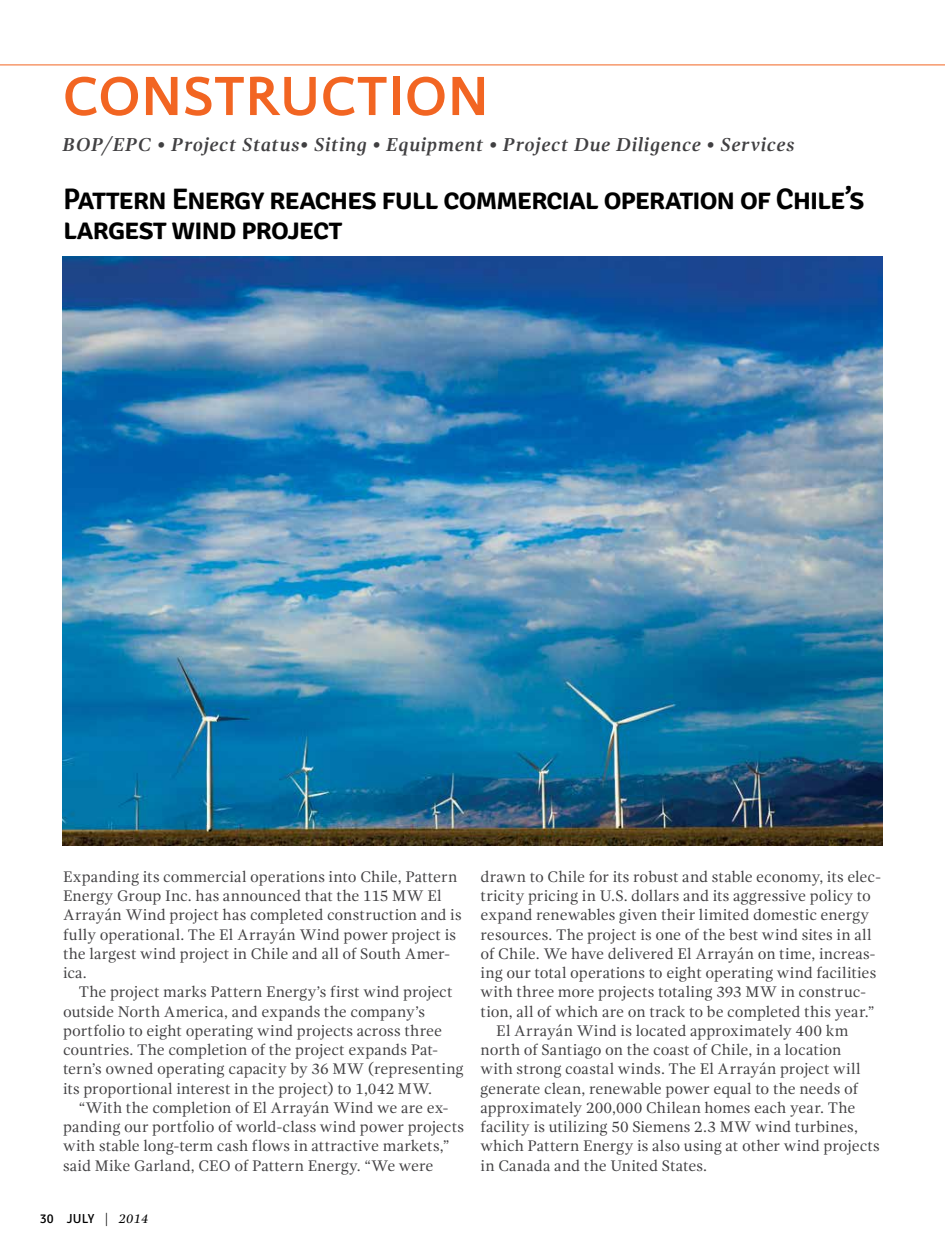
<style>
.page{position:relative;width:945px;height:1260px;background:#fff}
.page>*{position:absolute;margin:0;border:0;box-sizing:border-box;transform-origin:0 0}
.t1{font:700 57.75px "Quattrocento Sans";color:#f26522}
.t2{font:600 29.75px/29.8px "Signika";letter-spacing:-.04em;color:#000}
.t3{font:italic 700 19.25px "Gandhi Serif";letter-spacing:.03em;color:#414042}
.t4{font:15.75px/19.2px "Gandhi Serif";color:#414042}
.t5{font:13.12px "Signika";letter-spacing:.02em;color:#000}
.s1{font-family:"Gandhi Serif";font-style:italic}
</style>
<div class="page">
<hr style="left:0;top:64px;width:945px;height:1px;background:#f26522">
<img style="left:63px;top:257px;width:819px;height:588px">
<h1 class="t1" style="left:63px;top:66px;width:428px">CONSTRUCTION</h1>
<p class="t3" style="left:63px;top:133px;width:734px">BOP/EPC • Project Status• Siting • Equipment • Project Due Diligence • Services</p>
<h2 class="t2" style="left:63px;top:185px;width:803px">Pattern Energy reaches full commercial operation of Chile’s largest wind project</h2>
<p class="t4" style="left:63px;top:867px;width:400px">Expanding its commercial operations into Chile, Pattern Energy Group Inc. has announced that the 115 MW El Arrayán Wind project has completed construction and is fully operational. The El Arrayán Wind power project is the largest wind project in Chile and all of South Amer&shy;ica.</p>
<p class="t4" style="left:63px;top:983px;width:402px;text-indent:16px">The project marks Pattern Energy’s first wind project outside North America, and expands the company’s portfolio to eight operating wind projects across three countries. The completion of the project expands Pat&shy;tern’s owned operating capacity by 36 MW (representing its proportional interest in the project) to 1,042 MW.</p>
<p class="t4" style="left:63px;top:1098px;width:403px;text-indent:16px">“With the completion of El Arrayán Wind we are ex&shy;panding our portfolio of world-class wind power projects with stable long-term cash flows in attractive markets,” said Mike Garland, CEO of Pattern Energy. “We were</p>
<p class="t5" style="left:40px;top:1211px;width:110px">30 JULY <span class="s1">| 2014</span></p>
<p class="t4" style="left:481px;top:867px;width:402px">drawn to Chile for its robust and stable economy, its elec-</p>
<p class="t4" style="left:481px;top:886px;width:392px">tricity pricing in U.S. dollars and its aggressive policy to</p>
<p class="t4" style="left:481px;top:906px;width:390px">expand renewables given their limited domestic energy</p>
<p class="t4" style="left:481px;top:925px;width:393px">resources. The project is one of the best wind sites in all</p>
<p class="t4" style="left:481px;top:944px;width:396px">of Chile. We have delivered El Arrayán on time, increas-</p>
<p class="t4" style="left:481px;top:963px;width:397px">ing our total operations to eight operating wind facilities</p>
<p class="t4" style="left:481px;top:983px;width:387px">with three more projects totaling 393 MW in construc-</p>
<p class="t4" style="left:481px;top:1002px;width:396px">tion, all of which are on track to be completed this year.”</p>
<p class="t4" style="left:496px;top:1021px;width:354px">El Arrayán Wind is located approximately 400 km</p>
<p class="t4" style="left:481px;top:1040px;width:362px">north of Santiago on the coast of Chile, in a location</p>
<p class="t4" style="left:481px;top:1060px;width:382px">with strong coastal winds. The El Arrayán project will</p>
<p class="t4" style="left:481px;top:1079px;width:379px">generate clean, renewable power equal to the needs of</p>
<p class="t4" style="left:481px;top:1098px;width:376px">approximately 200,000 Chilean homes each year. The</p>
<p class="t4" style="left:481px;top:1117px;width:379px">facility is utilizing 50 Siemens 2.3 MW wind turbines,</p>
<p class="t4" style="left:481px;top:1137px;width:401px">which Pattern Energy is also using at other wind projects</p>
<p class="t4" style="left:481px;top:1156px;width:228px">in Canada and the United States.</p>
</div>
